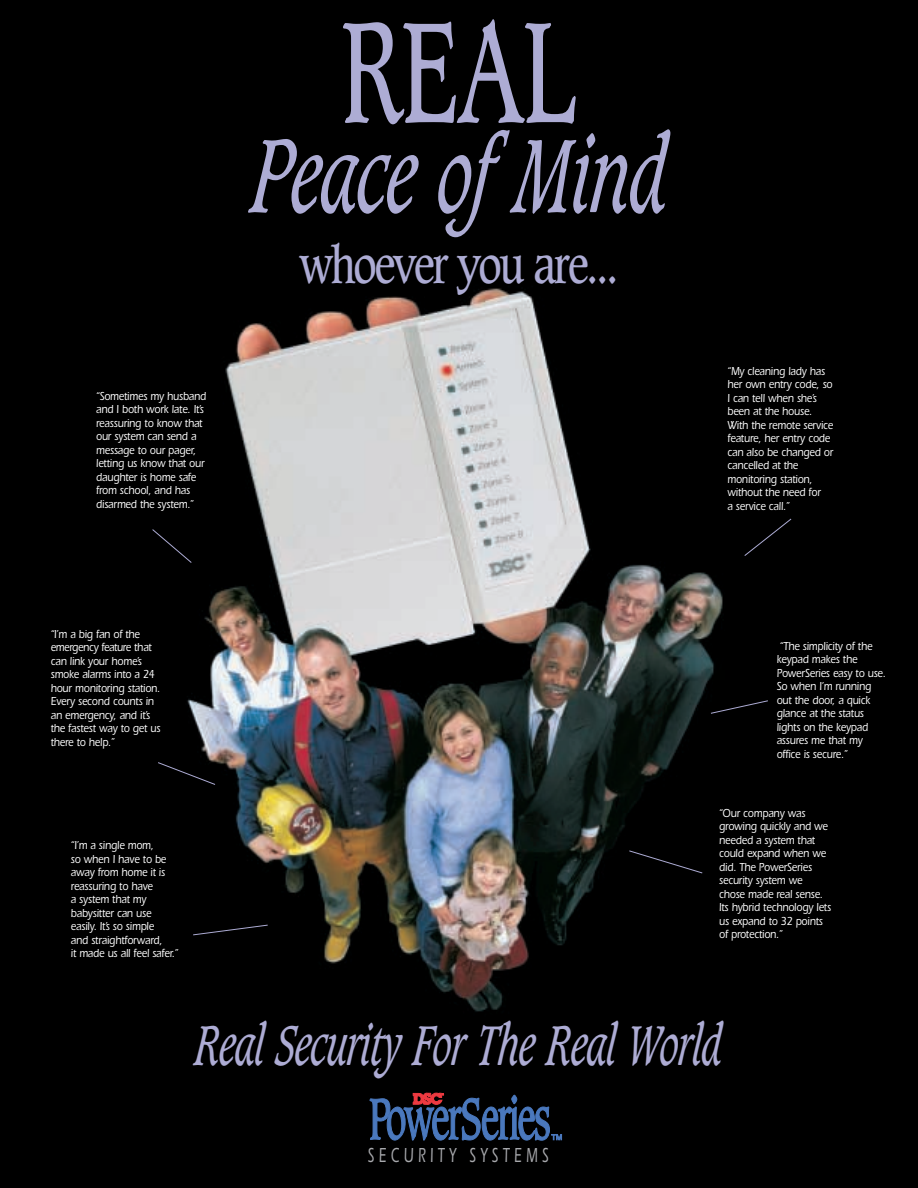
<style>
.page{position:relative;width:918px;height:1188px;background:#000}
.page>*{position:absolute;margin:0;border:0;box-sizing:border-box;transform-origin:0 0}
.t1{font:138px "Caxton";color:#adacd4;scale:.65 1}
.t2{font:italic 100.5px "Caxton";letter-spacing:-.015em;color:#adacd4;scale:.65 1}
.t3{font:italic 54px "Caxton";letter-spacing:-.015em;color:#adacd4;scale:.65 1}
.t4{font:49.5px "Caxton";letter-spacing:-.06em;color:#adacd4;scale:.85 1}
.t5{font:500 21px "Itc Eras";letter-spacing:.325em;color:#a8a9ad;scale:.65 1}
.t6{font:500 12px/13.5px "Itc Eras";letter-spacing:-.01em;color:#fff;scale:.85 1}
</style>
<div class="page">
<img style="left:225px;top:288px;width:358px;height:852px">
<svg style="left:369px;top:1089px;width:193px;height:52px"></svg>
<img style="left:152px;top:518px;width:640px;height:418px">
<p class="t6" style="left:96px;top:390px;width:131px">“Sometimes my husband and I both work late. It’s reassuring to know that our system can send a message to our pager, letting us know that our daughter is home safe from school, and has disarmed the system.”</p>
<h1 class="t1" style="left:341px;top:8px;width:365px">REAL</h1>
<h2 class="t2" style="left:251px;top:129px;width:640px">Peace of Mind</h2>
<h3 class="t4" style="left:299px;top:242px;width:377px">whoever you are...</h3>
<p class="t6" style="left:728px;top:365px;width:126px">“My cleaning lady has her own entry code, so<br>I can tell when she’s been at the house.<br>With the remote service feature, her entry code can also be changed or cancelled at the monitoring station, without the need for<br>a service call.”</p>
<p class="t6" style="left:51px;top:628px;width:131px">“I’m a big fan of the emergency feature that can link your home’s smoke alarms into a 24 hour monitoring station.<br>Every second counts in an emergency, and it’s the fastest way to get us there to help.”</p>
<p class="t6" style="left:777px;top:640px;width:130px">“The simplicity of the keypad makes the<br>PowerSeries easy to use.<br>So when I’m running out the door, a quick glance at the status lights on the keypad assures me that my office is secure.”</p>
<p class="t6" style="left:71px;top:840px;width:128px">“I’m a single mom,<br>so when I have to be away from home it is reassuring to have<br>a system that my babysitter can use easily. It’s so simple<br>and straightforward,<br>it made us all feel safer.”</p>
<p class="t6" style="left:719px;top:807px;width:133px">“Our company was growing quickly and we needed a system that could expand when we did. The PowerSeries security system we chose made real sense.<br>Its hybrid technology lets us expand to 32 points of protection.”</p>
<h3 class="t3" style="left:195px;top:1020px;width:812px">Real Security For The Real World</h3>
<h3 class="t5" style="left:368px;top:1148px;width:279px">SECURITY SYSTEMS</h3>
</div>
